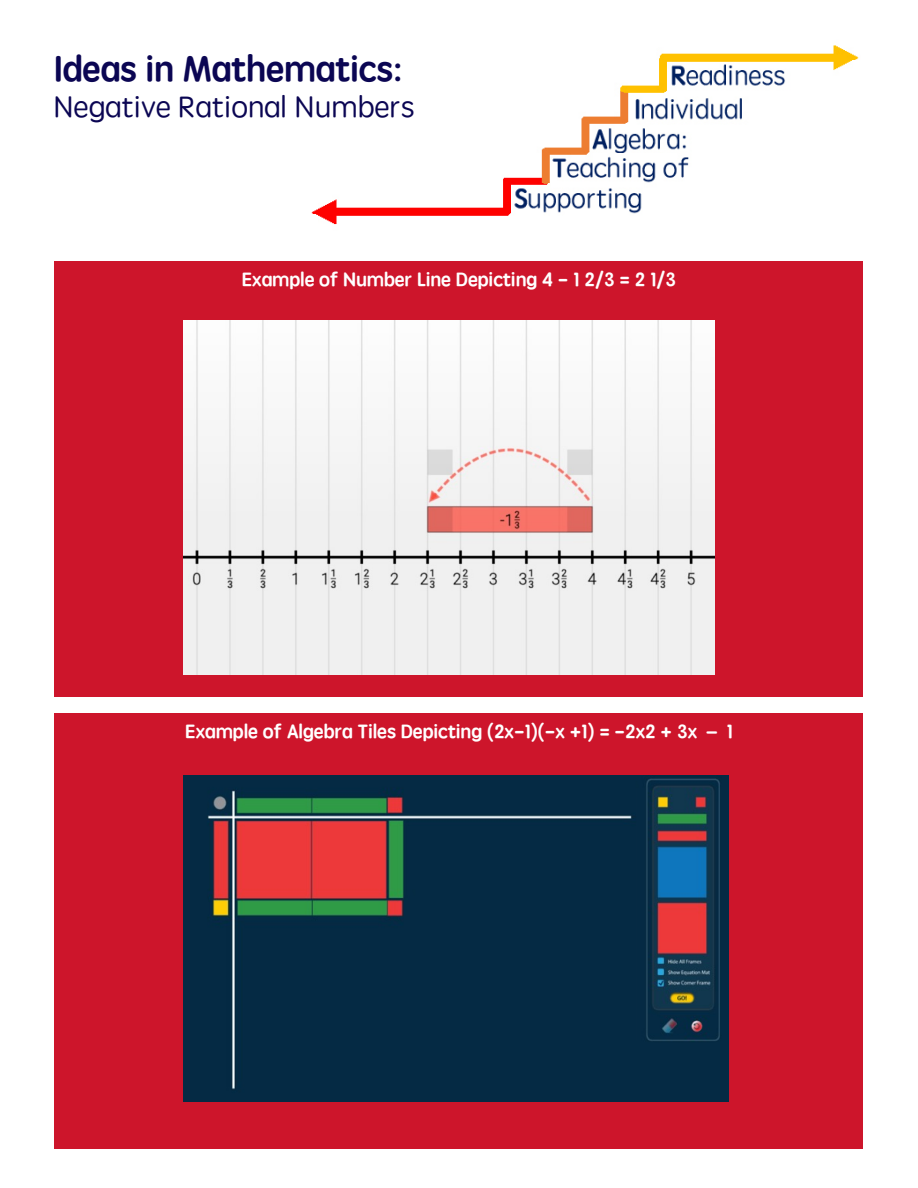
<style>
.page{position:relative;width:918px;height:1188px;background:#fff}
.page>*{position:absolute;margin:0;border:0;box-sizing:border-box;transform-origin:0 0}
.t1{font:36px "ST Yuanti TC Bold";color:#0b0653}
.t2{font:30px "ST Yuanti TC Regular";color:#0b0653}
.t3{font:19.5px "ST Yuanti TC Bold";color:#fff}
</style>
<div class="page">
<img style="left:311px;top:45px;width:548px;height:180px">
<div style="left:55px;top:261px;width:808px;height:436px;background:#cd152b"></div>
<img style="left:184px;top:320px;width:531px;height:355px">
<div style="left:55px;top:713px;width:808px;height:435px;background:#cd152b"></div>
<img style="left:183px;top:776px;width:546px;height:326px">
<p class="t1" style="left:54px;top:42px;width:350px">Ideas in Mathematics:</p>
<p class="t2" style="left:54px;top:85px;width:362px">Negative Rational Numbers</p>
<p class="t3" style="left:242px;top:266px;width:436px">Example of Number Line Depicting 4 - 1 2/3 = 2 1/3</p>
<p class="t3" style="left:185px;top:717px;width:549px">Example of Algebra Tiles Depicting (2x-1)(-x +1) = -2x2 + 3x – 1</p>
</div>
